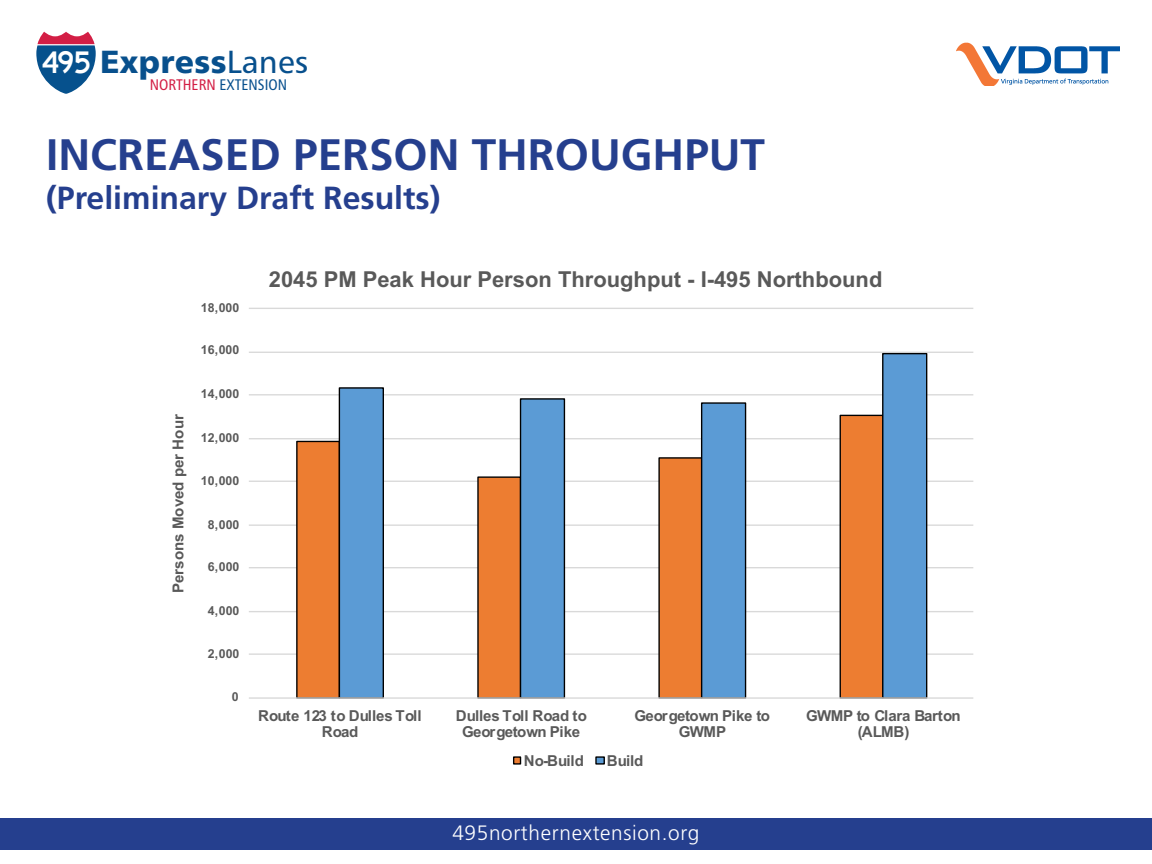
<style>
.page{position:relative;width:1152px;height:864px;background:#fff}
.page>*{position:absolute;margin:0;border:0;box-sizing:border-box;transform-origin:0 0}
.t1{font:700 44px "Frutiger LT Std";color:#253f8e}
.t2{font:32.08px "Humanist 777 BT Black B";letter-spacing:.005em;color:#08508d}
.t3{font:700 32px "Frutiger LT Std";color:#253f8e}
.t4{font:700 21.96px "Arial";color:#595959}
.t5{font:300 20.8px "Frutiger LT Std";letter-spacing:.03em;color:#fff}
.t6{font:15.4px "Humanist 777 BT Roman Condensed B";color:#08508e}
.t7{font:700 15.08px/16.5px "Arial";letter-spacing:-.01em;color:#595959;text-align:center}
.t8{font:700 15.08px/16.5px "Arial";letter-spacing:-.035em;color:#595959;text-align:center}
.t9{font:700 12.36px "Arial";color:#595959}
.s1{font-family:"Highway Gothic";color:#fff}
.s2{font-family:"Humanist 777 BT Roman B"}
.s3{color:#d31e45}
</style>
<div class="page">
<div style="left:0;top:818px;width:1152px;height:32px;background:#253f8e"></div>
<svg style="left:36px;top:32px;width:60px;height:62px"></svg>
<img style="left:956px;top:42px;width:164px;height:43px">
<hr style="left:249px;top:653px;width:724px;height:2px;background:#d9d9d9">
<hr style="left:249px;top:611px;width:724px;height:1px;background:#d9d9d9">
<hr style="left:249px;top:567px;width:724px;height:1px;background:#d9d9d9">
<hr style="left:249px;top:524px;width:724px;height:2px;background:#d9d9d9">
<hr style="left:249px;top:481px;width:724px;height:1px;background:#d9d9d9">
<hr style="left:249px;top:438px;width:724px;height:1px;background:#d9d9d9">
<hr style="left:249px;top:394px;width:724px;height:1px;background:#d9d9d9">
<hr style="left:249px;top:352px;width:724px;height:1px;background:#d9d9d9">
<hr style="left:249px;top:308px;width:724px;height:1px;background:#d9d9d9">
<svg style="left:295px;top:439px;width:43px;height:258px;background:#e47c35"></svg>
<svg style="left:338px;top:353px;width:590px;height:344px"></svg>
<hr style="left:249px;top:697px;width:724px;height:2px;background:#d9d9d9">
<div style="left:514px;top:757px;width:7px;height:7px;background:#ed7d31"></div>
<div style="left:513px;top:756px;width:8px;height:9px;border:1px solid #000"></div>
<div style="left:596px;top:757px;width:8px;height:7px;background:#5b9bd5"></div>
<div style="left:595px;top:756px;width:10px;height:9px;border:1px solid #000"></div>
<h2 class="t2" style="left:41px;top:42px;width:268px"><span class="s1">495</span> Express<span class="s2">Lanes</span></h2>
<p class="t6" style="left:150px;top:75px;width:139px"><span class="s3">NORTHERN</span> EXTENSION</p>
<p class="t1" style="left:46px;top:129px;width:720px">INCREASED PERSON THROUGHPUT</p>
<p class="t3" style="left:46px;top:179px;width:396px">(Preliminary Draft Results)</p>
<p class="t7" style="left:170px;top:593px;width:180px;rotate:-90deg">Persons Moved per Hour</p>
<p class="t9" style="left:201px;top:299px;width:40px">18,000</p>
<p class="t9" style="left:201px;top:341px;width:40px">16,000</p>
<p class="t9" style="left:201px;top:385px;width:40px">14,000</p>
<p class="t9" style="left:201px;top:429px;width:40px">12,000</p>
<p class="t9" style="left:201px;top:472px;width:40px">10,000</p>
<p class="t9" style="left:208px;top:516px;width:33px">8,000</p>
<p class="t9" style="left:208px;top:558px;width:33px">6,000</p>
<p class="t9" style="left:208px;top:602px;width:33px">4,000</p>
<p class="t9" style="left:208px;top:645px;width:33px">2,000</p>
<p class="t9" style="left:232px;top:688px;width:8px">0</p>
<p class="t4" style="left:269px;top:264px;width:615px">2045 PM Peak Hour Person Throughput - I-495 Northbound</p>
<p class="t7" style="left:258px;top:707px;width:165px">Route 123 to Dulles Toll<br>Road</p>
<p class="t7" style="left:456px;top:707px;width:133px">Dulles Toll Road to<br>Georgetown Pike</p>
<p class="t8" style="left:635px;top:707px;width:137px">Georgetown Pike to<br>GWMP</p>
<p class="t7" style="left:806px;top:707px;width:156px">GWMP to Clara Barton (ALMB)</p>
<p class="t7" style="left:524px;top:753px;width:61px">No-Build</p>
<p class="t7" style="left:607px;top:753px;width:38px">Build</p>
<h3 class="t5" style="left:452px;top:821px;width:249px">495northernextension.org</h3>
</div>
